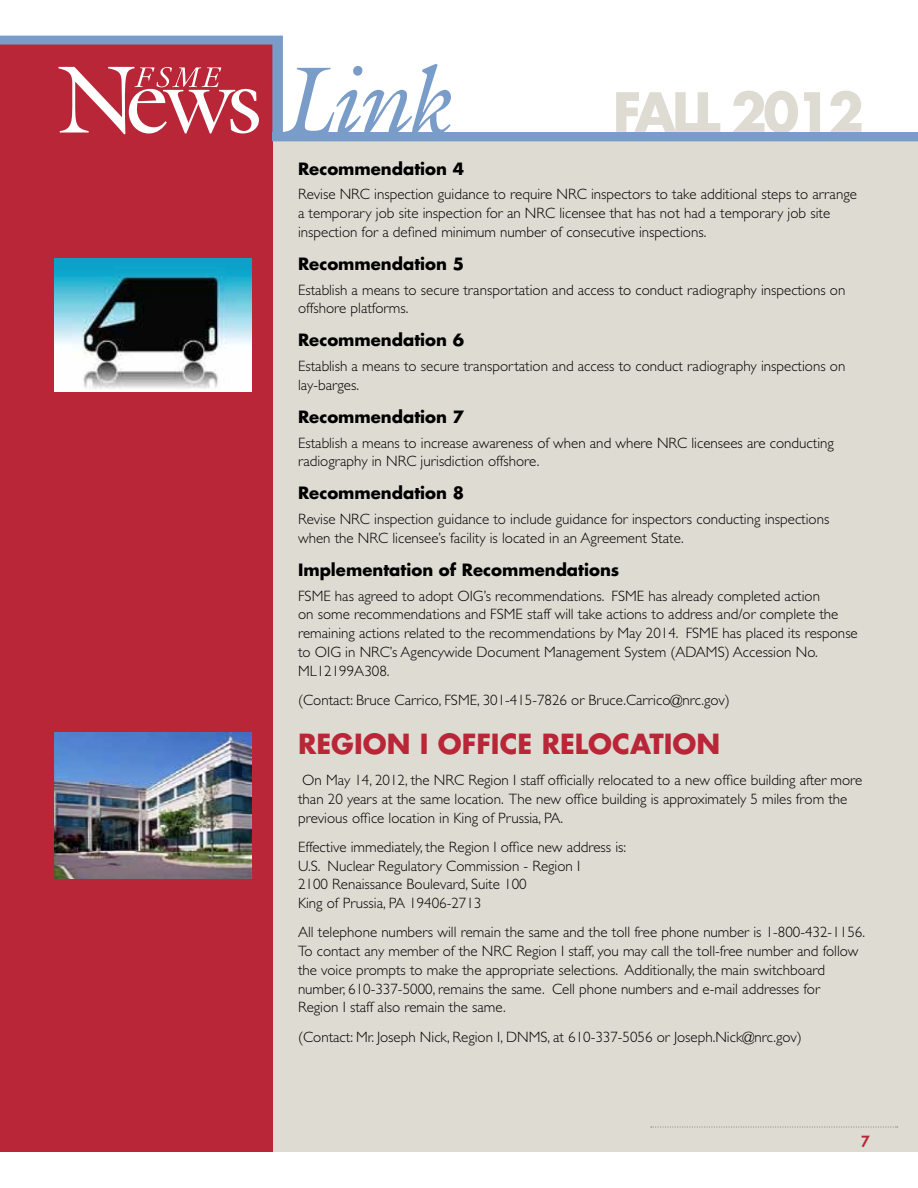
<style>
.page{position:relative;width:918px;height:1188px;background:#fff}
.page>*{position:absolute;margin:0;border:0;box-sizing:border-box;transform-origin:0 0}
.t1{font:700 52.5px "Futura Std";color:#dedbd3}
.t2{font:700 27px "Futura Std";color:#b92637}
.t3{font:700 16.5px "Futura Std";color:#000}
.t4{font:300 15px/18.8px "Gill Sans Std";color:#000}
.t5{font:800 15px "Futura Std";color:#b92637}
</style>
<div class="page">
<div style="left:0;top:141px;width:918px;height:1011px;background:#dedbd3"></div>
<div style="left:0;top:40px;width:272px;height:1112px;background:#b92637"></div>
<svg style="left:0;top:36px;width:283px;height:99px"></svg>
<div style="left:272px;top:132px;width:646px;height:9px;background:#799dc8"></div>
<svg style="left:282px;top:64px;width:169px;height:68px"></svg>
<svg style="left:58px;top:67px;width:201px;height:67px"></svg>
<svg style="left:651px;top:1126px;width:247px;height:2px"></svg>
<img style="left:54px;top:258px;width:198px;height:133px">
<img style="left:54px;top:732px;width:198px;height:146px">
<h1 class="t1" style="left:613px;top:77px;width:28px">FALL</h1>
<h1 class="t1" style="left:731px;top:77px;width:135px">2012</h1>
<p class="t3" style="left:298px;top:157px;width:168px">Recommendation 4</p>
<p class="t4" style="left:298px;top:185px;width:560px">Revise NRC inspection guidance to require NRC inspectors to take additional steps to arrange a temporary job site inspection for an NRC licensee that has not had a temporary job site inspection for a defined minimum number of consecutive inspections.</p>
<p class="t3" style="left:298px;top:253px;width:168px">Recommendation 5</p>
<p class="t4" style="left:298px;top:280px;width:549px">Establish a means to secure transportation and access to conduct radiography inspections on offshore platforms.</p>
<p class="t3" style="left:298px;top:329px;width:168px">Recommendation 6</p>
<p class="t4" style="left:298px;top:357px;width:549px">Establish a means to secure transportation and access to conduct radiography inspections on lay-barges.</p>
<p class="t3" style="left:298px;top:406px;width:168px">Recommendation 7</p>
<p class="t4" style="left:298px;top:433px;width:537px">Establish a means to increase awareness of when and where NRC licensees are conducting radiography in NRC jurisdiction offshore.</p>
<p class="t3" style="left:298px;top:482px;width:168px">Recommendation 8</p>
<p class="t4" style="left:298px;top:510px;width:533px">Revise NRC inspection guidance to include guidance for inspectors conducting inspections when the NRC licensee’s facility is located in an Agreement State.</p>
<p class="t3" style="left:298px;top:559px;width:323px">Implementation of Recommendations</p>
<p class="t4" style="left:298px;top:586px;width:561px">FSME has agreed to adopt OIG’s recommendations. FSME has already completed action<br>on some recommendations and FSME staff will take actions to address and/or complete the remaining actions related to the recommendations by May 2014. FSME has placed its response to OIG in NRC’s Agencywide Document Management System (ADAMS) Accession No.<br>ML12199A308.</p>
<p class="t4" style="left:298px;top:691px;width:433px">(Contact: Bruce Carrico, FSME, 301-415-7826 or Bruce.Carrico@nrc.gov)</p>
<h2 class="t2" style="left:298px;top:726px;width:424px">Region I Office Re location</h2>
<p class="t4" style="left:298px;top:771px;width:566px">On May 14, 2012, the NRC Region I staff officially relocated to a new office building after more than 20 years at the same location. The new office building is approximately 5 miles from the previous office location in King of Prussia, PA.</p>
<p class="t4" style="left:298px;top:838px;width:330px">Effective immediately, the Region I office new address is:<br>U.S. Nuclear Regulatory Commission - Region I<br>2100 Renaissance Boulevard, Suite 100<br>King of Prussia, PA 19406-2713</p>
<p class="t4" style="left:298px;top:923px;width:568px">All telephone numbers will remain the same and the toll free phone number is 1-800-432-1156.<br>To contact any member of the NRC Region I staff, you may call the toll-free number and follow the voice prompts to make the appropriate selections. Additionally, the main switchboard number, 610-337-5000, remains the same. Cell phone numbers and e-mail addresses for<br>Region I staff also remain the same.</p>
<p class="t4" style="left:298px;top:1027px;width:505px">(Contact: Mr. Joseph Nick, Region I, DNMS, at 610-337-5056 or Joseph.Nick@nrc.gov)</p>
<p class="t5" style="left:861px;top:1132px;width:10px">7</p>
</div>
